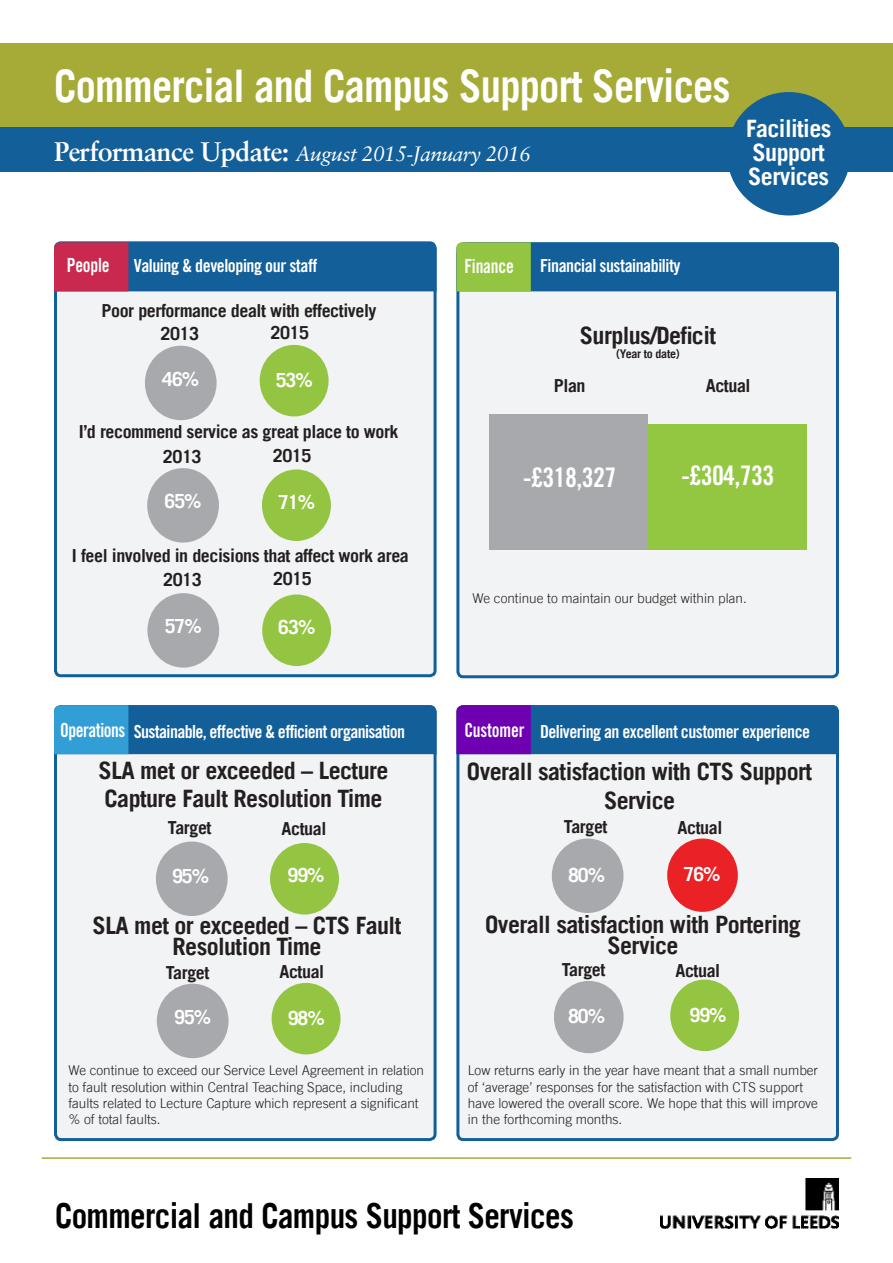
<style>
.page{position:relative;width:893px;height:1263px;background:#fff}
.page>*{position:absolute;margin:0;border:0;box-sizing:border-box;transform-origin:0 0}
.t1{font:700 45px "Trade Gothic LT";letter-spacing:-.02em;color:#fff;scale:.9 1}
.t2{font:700 34.5px "Trade Gothic LT";letter-spacing:-.02em;color:#000;scale:.9 1}
.t3{font:27px "Trade Gothic LT Std Bd Cn 20";letter-spacing:-.025em;color:#fff}
.t4{font:700 24px/28.8px "Trade Gothic LT";letter-spacing:-.025em;color:#231f20;text-align:center}
.t5{font:700 24px/24px "Trade Gothic LT";letter-spacing:-.025em;color:#fff}
.t6{font:italic 21px "Sabon LT";letter-spacing:-.025em;color:#fff}
.t7{font:700 19.5px "Trade Gothic LT";letter-spacing:-.05em;color:#fff}
.t8{font:19.5px "Trade Gothic LT Std Bd Cn 20";letter-spacing:-.01em;color:#fff;scale:.9 1}
.t9{font:700 18px "Trade Gothic LT";letter-spacing:-.025em;color:#231f20}
.t10{font:18px "Trade Gothic LT Std Bd Cn 20";letter-spacing:-.03em;color:#fff}
.t11{font:300 13.5px/16.2px "Trade Gothic LT";color:#231f20}
.t12{font:700 12px "Trade Gothic LT";letter-spacing:-.025em;color:#231f20}
.s1{font-weight:700;font-style:normal;font-size:27px}
.s2{font-size:19.5px}
</style>
<div class="page">
<div style="left:458px;top:244px;width:379px;height:433px;background:#f2f3f4;border-radius:5px"></div>
<div style="left:456px;top:242px;width:383px;height:436px;border:3px solid #135f9a;border-radius:5px"></div>
<div style="left:0;top:43px;width:893px;height:124px;background:#a6ab37"></div>
<div style="left:0;top:128px;width:893px;height:44px;background:#135f9a"></div>
<div style="left:458px;top:707px;width:379px;height:432px;background:#f2f3f4;border-radius:5px"></div>
<div style="left:456px;top:705px;width:383px;height:436px;border:3px solid #135f9a;border-radius:5px"></div>
<hr style="left:42px;top:1157px;width:809px;height:2px;background:#a6ab37">
<img style="left:660px;top:1178px;width:178px;height:51px">
<div style="left:56px;top:707px;width:379px;height:432px;background:#f2f3f4;border-radius:6px"></div>
<div style="left:54px;top:705px;width:383px;height:436px;border:3px solid #135f9a;border-radius:6px"></div>
<div style="left:56px;top:243px;width:379px;height:433px;background:#f2f3f4;border-radius:5px"></div>
<div style="left:54px;top:241px;width:383px;height:436px;border:3px solid #135f9a;border-radius:5px"></div>
<svg style="left:54px;top:705px;width:383px;height:49px;background:#196ba5"></svg>
<svg style="left:54px;top:242px;width:383px;height:49px;background:#36548b"></svg>
<svg style="left:456px;top:242px;width:383px;height:49px;background:#2c7389"></svg>
<svg style="left:456px;top:705px;width:383px;height:49px;background:#254d9e"></svg>
<div style="left:727px;top:92px;width:123px;height:123px;background:#135f9a;border-radius:50%"></div>
<div style="left:489px;top:415px;width:159px;height:135px;background:#a8a9ad"></div>
<div style="left:648px;top:425px;width:158px;height:125px;background:#93c742"></div>
<div style="left:667px;top:838px;width:71px;height:74px;background:#eb2225;border-radius:50%"></div>
<div style="left:552px;top:838px;width:71px;height:75px;background:#a8a9ad;border-radius:50%"></div>
<div style="left:670px;top:979px;width:69px;height:72px;background:#93c542;border-radius:50%"></div>
<div style="left:554px;top:981px;width:70px;height:72px;background:#a8a9ad;border-radius:50%"></div>
<div style="left:270px;top:843px;width:69px;height:71px;background:#93c542;border-radius:50%"></div>
<div style="left:272px;top:983px;width:69px;height:71px;background:#93c542;border-radius:50%"></div>
<div style="left:156px;top:841px;width:72px;height:75px;background:#a8a9ad;border-radius:50%"></div>
<div style="left:157px;top:984px;width:72px;height:74px;background:#a8a9ad;border-radius:50%"></div>
<div style="left:262px;top:594px;width:69px;height:72px;background:#93c542;border-radius:50%"></div>
<div style="left:147px;top:593px;width:72px;height:75px;background:#a8a9ad;border-radius:50%"></div>
<div style="left:262px;top:469px;width:69px;height:72px;background:#93c542;border-radius:50%"></div>
<div style="left:147px;top:468px;width:72px;height:75px;background:#a8a9ad;border-radius:50%"></div>
<div style="left:260px;top:345px;width:69px;height:71px;background:#93c542;border-radius:50%"></div>
<div style="left:145px;top:346px;width:72px;height:74px;background:#a8a9ad;border-radius:50%"></div>
<p class="t1" style="left:54px;top:59px;width:753px">Commercial and Campus Support Services</p>
<p class="t6" style="left:54px;top:142px;width:478px"><span class="s1">Performance Update:</span> August 2015-January 2016</p>
<p class="t5" style="left:746px;top:116px;width:87px">Facilities<br>Support<br>Services</p>
<p class="t8" style="left:67px;top:254px;width:49px">People</p>
<p class="t8" style="left:464px;top:254px;width:57px">Finance</p>
<p class="t10" style="left:134px;top:255px;width:185px">Valuing &amp; developing our staff</p>
<p class="t10" style="left:540px;top:255px;width:142px">Financial sustainability</p>
<p class="t9" style="left:102px;top:300px;width:276px">Poor performance dealt with effectively</p>
<p class="t9" style="left:161px;top:323px;width:40px">2013</p>
<p class="t9" style="left:271px;top:321px;width:40px">2015</p>
<p class="t7" style="left:162px;top:367px;width:39px">46%</p>
<p class="t7" style="left:276px;top:368px;width:39px">53%</p>
<p class="t9" style="left:79px;top:420px;width:321px">I’d recommend service as great place to work</p>
<p class="t9" style="left:163px;top:445px;width:40px">2013</p>
<p class="t9" style="left:273px;top:444px;width:40px">2015</p>
<p class="t7" style="left:165px;top:489px;width:39px">65%</p>
<p class="t7" style="left:278px;top:490px;width:39px">71%</p>
<p class="t9" style="left:72px;top:545px;width:338px">I feel involved in decisions that affect work area</p>
<p class="t9" style="left:163px;top:568px;width:40px">2013</p>
<p class="t9" style="left:273px;top:567px;width:40px">2015</p>
<p class="t7" style="left:165px;top:614px;width:39px">57%</p>
<p class="t7" style="left:278px;top:615px;width:39px">63%</p>
<p class="t4" style="left:580px;top:321px;width:138px">Surplus/Deficit</p>
<p class="t12" style="left:616px;top:347px;width:65px">(Year to date)</p>
<p class="t9" style="left:554px;top:375px;width:33px">Plan</p>
<p class="t9" style="left:706px;top:375px;width:46px">Actual</p>
<p class="t3" style="left:523px;top:461px;width:95px">-£318,327</p>
<p class="t3" style="left:681px;top:459px;width:95px">-£304,733</p>
<p class="t11" style="left:472px;top:590px;width:276px">We continue to maintain our budget within plan.</p>
<p class="t10" style="left:60px;top:720px;width:347px"><span class="s2">Operations</span> Sustainable, effective &amp; efficient organisation</p>
<p class="t8" style="left:464px;top:719px;width:68px">Customer</p>
<p class="t10" style="left:540px;top:720px;width:272px">Delivering an excellent customer experience</p>
<p class="t4" style="left:99px;top:755px;width:291px;text-align:left">SLA met or exceeded – Lecture<br>Capture Fault Resolution Time</p>
<p class="t4" style="left:467px;top:757px;width:347px">Overall satisfaction with CTS Support<br>Service</p>
<p class="t9" style="left:168px;top:817px;width:45px">Target</p>
<p class="t9" style="left:282px;top:818px;width:46px">Actual</p>
<p class="t9" style="left:564px;top:816px;width:45px">Target</p>
<p class="t9" style="left:678px;top:817px;width:46px">Actual</p>
<p class="t7" style="left:172px;top:864px;width:39px">95%</p>
<p class="t7" style="left:288px;top:863px;width:39px">99%</p>
<p class="t7" style="left:568px;top:863px;width:39px">80%</p>
<p class="t7" style="left:683px;top:862px;width:39px">76%</p>
<p class="t4" style="left:93px;top:915px;width:310px;line-height:21px">SLA met or exceeded – CTS Fault<br>Resolution Time</p>
<p class="t4" style="left:485px;top:910px;width:317px">Overall satisfaction with Portering</p>
<p class="t4" style="left:607px;top:931px;width:73px">Service</p>
<p class="t9" style="left:166px;top:962px;width:45px">Target</p>
<p class="t9" style="left:279px;top:961px;width:46px">Actual</p>
<p class="t9" style="left:562px;top:958px;width:45px">Target</p>
<p class="t9" style="left:675px;top:959px;width:46px">Actual</p>
<p class="t7" style="left:174px;top:1005px;width:39px">95%</p>
<p class="t7" style="left:288px;top:1006px;width:39px">98%</p>
<p class="t7" style="left:568px;top:1004px;width:39px">80%</p>
<p class="t7" style="left:689px;top:1003px;width:39px">99%</p>
<p class="t11" style="left:68px;top:1062px;width:357px">We continue to exceed our Service Level Agreement in relation to fault resolution within Central Teaching Space, including faults related to Lecture Capture which represent a significant % of total faults.</p>
<p class="t11" style="left:468px;top:1062px;width:352px">Low returns early in the year have meant that a small number of ‘average’ responses for the satisfaction with CTS support have lowered the overall score. We hope that this will improve in the forthcoming months.</p>
<p class="t2" style="left:55px;top:1194px;width:578px">Commercial and Campus Support Services</p>
</div>
